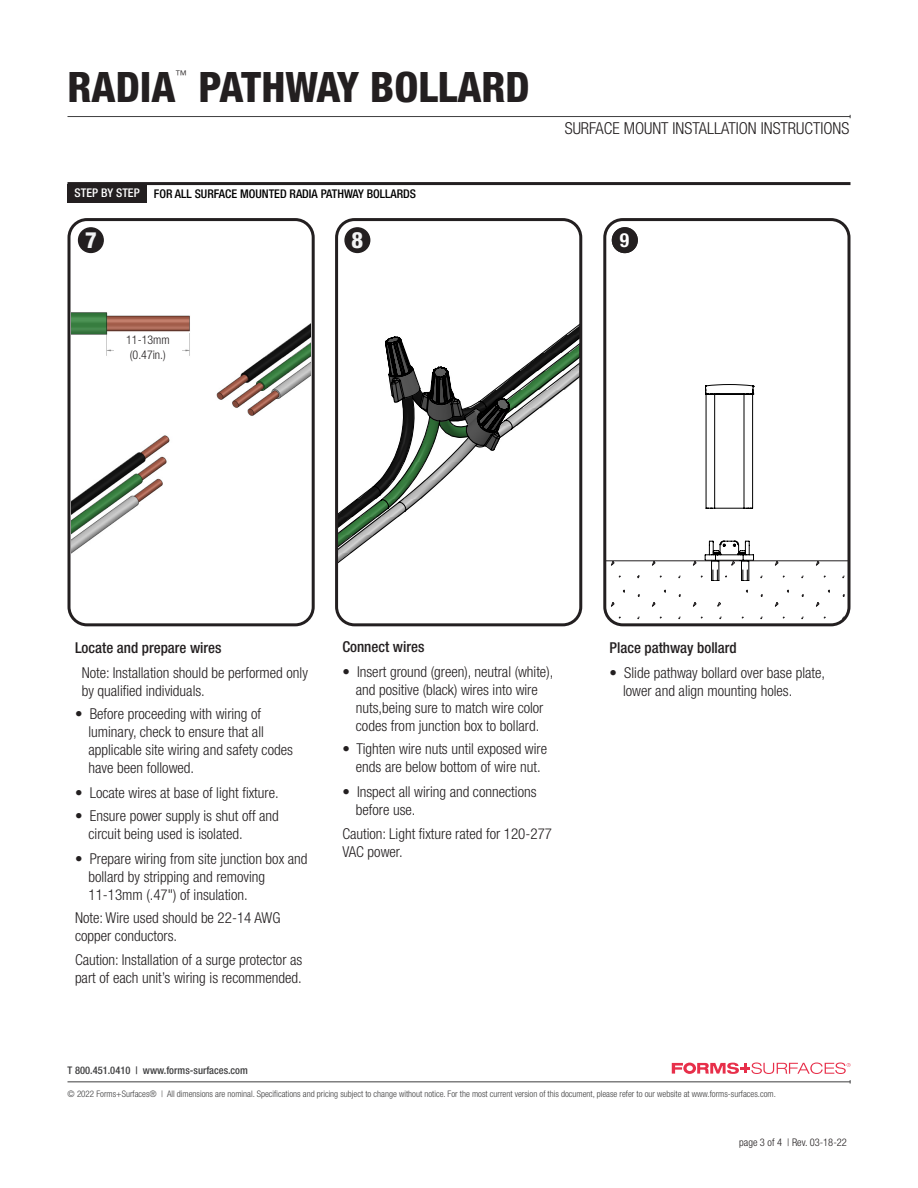
<style>
.page{position:relative;width:918px;height:1188px;background:#fff}
.page>*{position:absolute;margin:0;border:0;box-sizing:border-box;transform-origin:0 0}
.t1{font:800 condensed 42px "Helvetica Neue LT Std";color:#231f20}
.t2{font:800 condensed 22.5px "Helvetica Neue LT Std";color:#f2f3f4}
.t3{font:700 condensed 19.5px "Helvetica Neue LT Std";color:#fff}
.t4{font:300 condensed 16.5px "Helvetica Neue LT Std";color:#231f20}
.t5{font:300 condensed 15px/18px "Helvetica Neue LT Std";color:#231f20}
.t6{font:500 condensed 15px "Helvetica Neue LT Std";color:#231f20}
.t7{font:500 condensed 12px "Helvetica Neue LT Std";color:#000}
.t8{font:300 condensed 12px "Helvetica Neue LT Std";color:#231f20}
.t9{font:500 condensed 12px "Helvetica Neue LT Std";color:#fff}
.t10{font:300 condensed 12px "Helvetica Neue";color:#231f20}
.t11{font:500 condensed 10.5px "Helvetica Neue LT Std";color:#3e3e3f}
.t12{font:300 condensed 10.5px "Helvetica Neue LT Std";color:#231f20}
.t13{font:300 condensed 9px "Helvetica Neue LT Std";color:#3e3e3f}
</style>
<div class="page">
<hr style="left:68px;top:116px;width:782px;height:1px;background:#3e3e3f">
<svg style="left:672px;top:1063px;width:179px;height:11px"></svg>
<hr style="left:68px;top:1081px;width:782px;height:1px;background:#3e3e3f">
<div style="left:345px;top:228px;width:25px;height:24px;background:#231f20;border-radius:50%"></div>
<div style="left:344px;top:227px;width:26px;height:26px;border:1px solid #231f20;border-radius:50%"></div>
<div style="left:68px;top:218px;width:247px;height:408px;border:3px solid #231f20;border-radius:18px"></div>
<hr style="left:68px;top:182px;width:782px;height:3px;background:#231f20">
<div style="left:68px;top:185px;width:79px;height:18px;background:#231f20"></div>
<svg style="left:339px;top:325px;width:239px;height:238px"></svg>
<div style="left:335px;top:218px;width:247px;height:408px;border:3px solid #231f20;border-radius:18px"></div>
<div style="left:79px;top:228px;width:24px;height:24px;background:#231f20;border-radius:50%"></div>
<div style="left:78px;top:227px;width:26px;height:26px;border:1px solid #231f20;border-radius:50%"></div>
<img style="left:71px;top:275px;width:240px;height:311px">
<div style="left:114px;top:336px;width:68px;height:26px;background:#fff"></div>
<svg style="left:607px;top:222px;width:240px;height:32px"></svg>
<svg style="left:607px;top:384px;width:240px;height:241px"></svg>
<div style="left:603px;top:218px;width:248px;height:408px;border:3px solid #231f20;border-radius:18px"></div>
<h1 class="t1" style="left:68px;top:61px;width:110px">RADIA</h1>
<p class="t10" style="left:176px;top:68px;width:13px">™</p>
<h1 class="t1" style="left:198px;top:61px;width:333px">PATHWAY BOLLARD</h1>
<p class="t9" style="left:75px;top:186px;width:67px">STEP BY STEP</p>
<p class="t7" style="left:154px;top:187px;width:264px">FOR ALL SURFACE MOUNTED RADIA PATHWAY BOLLARDS</p>
<p class="t4" style="left:565px;top:118px;width:286px">SURFACE MOUNT INSTALLATION INSTRUCTIONS</p>
<h2 class="t2" style="left:85px;top:226px;width:13px">7</h2>
<h2 class="t2" style="left:352px;top:226px;width:13px">8</h2>
<p class="t3" style="left:620px;top:228px;width:11px">9</p>
<p class="t8" style="left:126px;top:333px;width:45px">11-13mm</p>
<p class="t8" style="left:130px;top:348px;width:37px">(0.47in.)</p>
<p class="t6" style="left:75px;top:639px;width:148px">Locate and prepare wires</p>
<p class="t5" style="left:82px;top:663px;width:228px">Note: Installation should be performed only by qualified individuals.</p>
<p class="t5" style="left:88px;top:705px;width:206px;text-indent:-14px">• Before proceeding with wiring of luminary, check to ensure that all applicable site wiring and safety codes have been followed.</p>
<p class="t5" style="left:75px;top:783px;width:205px">• Locate wires at base of light fixture.</p>
<p class="t5" style="left:88px;top:807px;width:192px;text-indent:-14px">• Ensure power supply is shut off and circuit being used is isolated.</p>
<p class="t5" style="left:75px;top:850px;width:234px">• Prepare wiring from site junction box and</p>
<p class="t5" style="left:88px;top:868px;width:178px">bollard by stripping and removing</p>
<p class="t5" style="left:88px;top:886px;width:161px">11-13mm (.47") of insulation.</p>
<p class="t5" style="left:75px;top:909px;width:207px">Note: Wire used should be 22-14 AWG copper conductors.</p>
<p class="t5" style="left:75px;top:950px;width:229px">Caution: Installation of a surge protector as part of each unit’s wiring is recommended.</p>
<p class="t11" style="left:68px;top:1064px;width:182px">T 800.451.0410 | www.forms-surfaces.com</p>
<p class="t6" style="left:342px;top:638px;width:84px">Connect wires</p>
<p class="t5" style="left:342px;top:663px;width:212px;text-align:center">• Insert ground (green), neutral (white), and positive (black) wires into wire nuts,being sure to match wire color codes from junction box to bollard.</p>
<p class="t5" style="left:342px;top:740px;width:206px;text-align:center">• Tighten wire nuts until exposed wire ends are below bottom of wire nut.</p>
<p class="t5" style="left:356px;top:783px;width:182px;text-indent:-14px">• Inspect all wiring and connections before use.</p>
<p class="t5" style="left:342px;top:824px;width:211px">Caution: Light fixture rated for 120-277</p>
<p class="t5" style="left:342px;top:842px;width:62px">VAC power.</p>
<p class="t6" style="left:610px;top:639px;width:129px">Place pathway bollard</p>
<p class="t5" style="left:623px;top:663px;width:204px;text-indent:-14px">• Slide pathway bollard over base plate, lower and align mounting holes.</p>
<p class="t13" style="left:68px;top:1088px;width:710px">© 2022 Forms+Surfaces® | All dimensions are nominal. Specifications and pricing subject to change without notice. For the most current version of this document, please refer to our website at www.forms-surfaces.com.</p>
<p class="t12" style="left:739px;top:1136px;width:109px">page 3 of 4 | Rev. 03-18-22</p>
</div>
